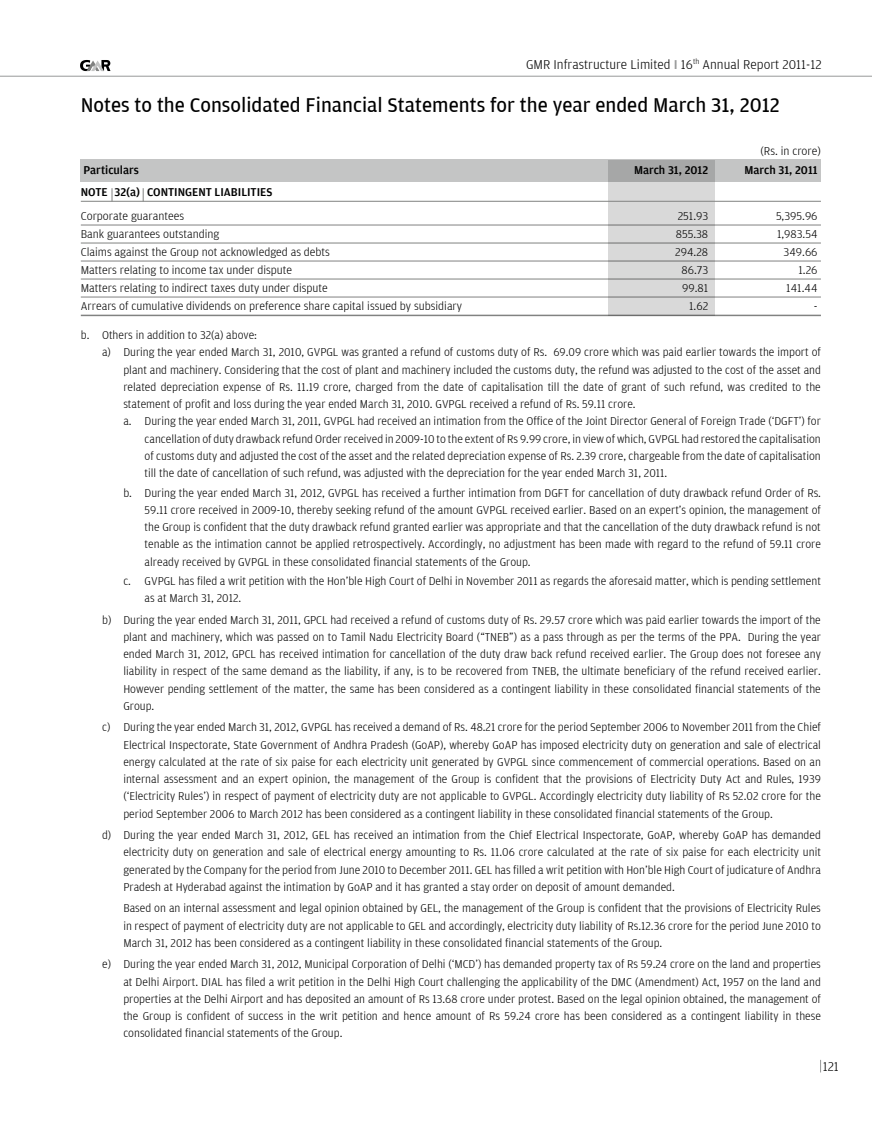
<style>
.page{position:relative;width:872px;height:1127px;background:#fff}
.page>*{position:absolute;margin:0;border:0;box-sizing:border-box;transform-origin:0 0}
.t1{font:21px "Amplitude";color:#000}
.t2{font:300 13.5px "Amplitude";color:#000}
.t3{font:300 12px/17.2px "Amplitude";color:#000;text-align:justify}
.t4{font:500 12px "Amplitude";color:#000}
.s1{font-weight:500;color:#989999}
</style>
<div class="page">
<svg style="left:80px;top:60px;width:30px;height:11px"></svg>
<hr style="left:0;top:76px;width:872px;height:1px;background:#989999">
<svg style="left:820px;top:1060px;width:1px;height:12px"></svg>
<hr style="left:81px;top:225px;width:740px;height:1px;background:#818281">
<hr style="left:81px;top:243px;width:740px;height:1px;background:#818281">
<hr style="left:81px;top:261px;width:740px;height:1px;background:#818281">
<hr style="left:81px;top:279px;width:740px;height:1px;background:#818281">
<hr style="left:81px;top:297px;width:740px;height:1px;background:#818281">
<hr style="left:81px;top:315px;width:740px;height:1px;background:#818281">
<div style="left:81px;top:160px;width:740px;height:22px;background:#c4c5c5"></div>
<svg style="left:608px;top:160px;width:106px;height:155px;background:#cdcdcd"></svg>
<hr style="left:81px;top:201px;width:740px;height:1px;background:#818281">
<svg style="left:112px;top:188px;width:1px;height:13px"></svg>
<svg style="left:143px;top:188px;width:1px;height:13px"></svg>
<p class="t2" style="left:526px;top:57px;width:297px">GMR Infrastructure Limited <span class="s1">I</span> 16<sup>th</sup> Annual Report 2011-12</p>
<p class="t1" style="left:81px;top:94px;width:700px">Notes to the Consolidated Financial Statements for the year ended March 31, 2012</p>
<p class="t3" style="left:760px;top:143px;width:62px">(Rs. in crore)</p>
<p class="t4" style="left:83px;top:163px;width:57px">Particulars</p>
<p class="t4" style="left:634px;top:163px;width:76px">March 31, 2012</p>
<p class="t4" style="left:744px;top:163px;width:75px">March 31, 2011</p>
<p class="t4" style="left:81px;top:186px;width:15px">Note</p>
<p class="t4" style="left:114px;top:186px;width:47px">32(a) Contingent</p>
<p class="t4" style="left:215px;top:186px;width:7px">liabilities</p>
<p class="t3" style="left:81px;top:207px;width:105px">Corporate guarantees</p>
<p class="t3" style="left:677px;top:207px;width:32px">251.93</p>
<p class="t3" style="left:776px;top:207px;width:43px">5,395.96</p>
<p class="t3" style="left:81px;top:225px;width:140px">Bank guarantees outstanding</p>
<p class="t3" style="left:676px;top:225px;width:34px">855.38</p>
<p class="t3" style="left:777px;top:225px;width:42px">1,983.54</p>
<p class="t3" style="left:81px;top:243px;width:251px">Claims against the Group not acknowledged as debts</p>
<p class="t3" style="left:675px;top:243px;width:34px">294.28</p>
<p class="t3" style="left:783px;top:243px;width:36px">349.66</p>
<p class="t3" style="left:81px;top:261px;width:213px">Matters relating to income tax under dispute</p>
<p class="t3" style="left:681px;top:261px;width:28px">86.73</p>
<p class="t3" style="left:798px;top:261px;width:21px">1.26</p>
<p class="t3" style="left:81px;top:279px;width:248px">Matters relating to indirect taxes duty under dispute</p>
<p class="t3" style="left:682px;top:279px;width:28px">99.81</p>
<p class="t3" style="left:786px;top:279px;width:33px">141.44</p>
<p class="t3" style="left:81px;top:297px;width:383px">Arrears of cumulative dividends on preference share capital issued by subsidiary</p>
<p class="t3" style="left:689px;top:297px;width:21px">1.62</p>
<p class="t3" style="left:814px;top:297px;width:5px">-</p>
<p class="t3" style="left:81px;top:327px;width:178px">b. Others in addition to 32(a) above:</p>
<p class="t3" style="left:102px;top:344px;width:720px">a) During the year ended March 31, 2010, GVPGL was granted a refund of customs duty of Rs. 69.09 crore which was paid earlier towards the import of</p>
<p class="t3" style="left:123px;top:361px;width:699px">plant and machinery. Considering that the cost of plant and machinery included the customs duty, the refund was adjusted to the cost of the asset and</p>
<p class="t3" style="left:123px;top:378px;width:699px">related depreciation expense of Rs. 11.19 crore, charged from the date of capitalisation till the date of grant of such refund, was credited to the</p>
<p class="t3" style="left:123px;top:396px;width:514px">statement of profit and loss during the year ended March 31, 2010. GVPGL received a refund of Rs. 59.11 crore.</p>
<p class="t3" style="left:123px;top:413px;width:699px">a. During the year ended March 31, 2011, GVPGL had received an intimation from the Office of the Joint Director General of Foreign Trade (‘DGFT’) for</p>
<p class="t3" style="left:145px;top:430px;width:677px">cancellation of duty drawback refund Order received in 2009-10 to the extent of Rs 9.99 crore, in view of which, GVPGL had restored the capitalisation</p>
<p class="t3" style="left:145px;top:447px;width:677px">of customs duty and adjusted the cost of the asset and the related depreciation expense of Rs. 2.39 crore, chargeable from the date of capitalisation</p>
<p class="t3" style="left:145px;top:465px;width:524px">till the date of cancellation of such refund, was adjusted with the depreciation for the year ended March 31, 2011.</p>
<p class="t3" style="left:145px;top:484px;width:678px;text-indent:-21px">b. During the year ended March 31, 2012, GVPGL has received a further intimation from DGFT for cancellation of duty drawback refund Order of Rs.<br>59.11 crore received in 2009-10, thereby seeking refund of the amount GVPGL received earlier. Based on an expert’s opinion, the management of the Group is confident that the duty drawback refund granted earlier was appropriate and that the cancellation of the duty drawback refund is not tenable as the intimation cannot be applied retrospectively. Accordingly, no adjustment has been made with regard to the refund of 59.11 crore already received by GVPGL in these consolidated financial statements of the Group.</p>
<p class="t3" style="left:145px;top:572px;width:678px;text-indent:-21px">c. GVPGL has filed a writ petition with the Hon’ble High Court of Delhi in November 2011 as regards the aforesaid matter, which is pending settlement as at March 31, 2012.</p>
<p class="t3" style="left:123px;top:611px;width:699px;text-indent:-21px">b) During the year ended March 31, 2011, GPCL had received a refund of customs duty of Rs. 29.57 crore which was paid earlier towards the import of the plant and machinery, which was passed on to Tamil Nadu Electricity Board (“TNEB”) as a pass through as per the terms of the PPA. During the year ended March 31, 2012, GPCL has received intimation for cancellation of the duty draw back refund received earlier. The Group does not foresee any liability in respect of the same demand as the liability, if any, is to be recovered from TNEB, the ultimate beneficiary of the refund received earlier.<br>However pending settlement of the matter, the same has been considered as a contingent liability in these consolidated financial statements of the Group.</p>
<p class="t3" style="left:123px;top:719px;width:699px;text-indent:-21px">c) During the year ended March 31, 2012, GVPGL has received a demand of Rs. 48.21 crore for the period September 2006 to November 2011 from the Chief Electrical Inspectorate, State Government of Andhra Pradesh (GoAP), whereby GoAP has imposed electricity duty on generation and sale of electrical energy calculated at the rate of six paise for each electricity unit generated by GVPGL since commencement of commercial operations. Based on an internal assessment and an expert opinion, the management of the Group is confident that the provisions of Electricity Duty Act and Rules, 1939 (‘Electricity Rules’) in respect of payment of electricity duty are not applicable to GVPGL. Accordingly electricity duty liability of Rs 52.02 crore for the period September 2006 to March 2012 has been considered as a contingent liability in these consolidated financial statements of the Group.</p>
<p class="t3" style="left:123px;top:826px;width:699px;text-indent:-21px">d) During the year ended March 31, 2012, GEL has received an intimation from the Chief Electrical Inspectorate, GoAP, whereby GoAP has demanded electricity duty on generation and sale of electrical energy amounting to Rs. 11.06 crore calculated at the rate of six paise for each electricity unit generated by the Company for the period from June 2010 to December 2011. GEL has filled a writ petition with Hon’ble High Court of judicature of Andhra Pradesh at Hyderabad against the intimation by GoAP and it has granted a stay order on deposit of amount demanded.</p>
<p class="t3" style="left:123px;top:900px;width:699px">Based on an internal assessment and legal opinion obtained by GEL, the management of the Group is confident that the provisions of Electricity Rules in respect of payment of electricity duty are not applicable to GEL and accordingly, electricity duty liability of Rs.12.36 crore for the period June 2010 to March 31, 2012 has been considered as a contingent liability in these consolidated financial statements of the Group.</p>
<p class="t3" style="left:123px;top:956px;width:699px;text-indent:-21px">e) During the year ended March 31, 2012, Municipal Corporation of Delhi (‘MCD’) has demanded property tax of Rs 59.24 crore on the land and properties at Delhi Airport. DIAL has filed a writ petition in the Delhi High Court challenging the applicability of the DMC (Amendment) Act, 1957 on the land and properties at the Delhi Airport and has deposited an amount of Rs 13.68 crore under protest. Based on the legal opinion obtained, the management of the Group is confident of success in the writ petition and hence amount of Rs 59.24 crore has been considered as a contingent liability in these consolidated financial statements of the Group.</p>
<p class="t2" style="left:822px;top:1059px;width:18px">121</p>
</div>
